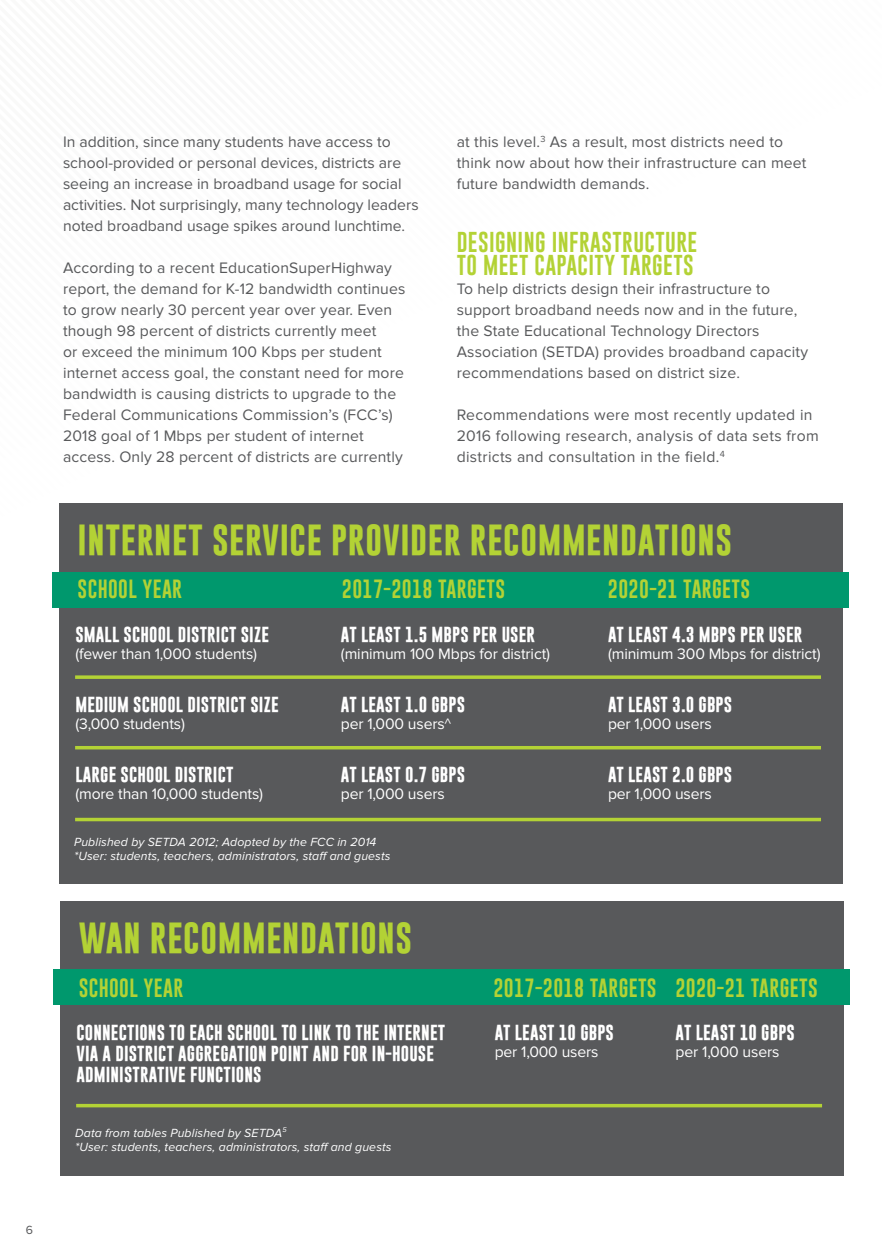
<style>
.page{position:relative;width:882px;height:1260px;background:#fff}
.page>*{position:absolute;margin:0;border:0;box-sizing:border-box;transform-origin:0 0}
.t1{font:700 31.5px "Gobold";letter-spacing:.02em;color:#b3d235}
.t2{font:21px/22.8px "Gobold";letter-spacing:.02em;color:#b3d235}
.t3{font:19.25px "Gobold";letter-spacing:.02em;color:#b3d235}
.t4{font:15.75px/21px "Proxima Nova";letter-spacing:.01em;color:#58595b}
.t5{font:700 15.75px/21px "Gobold";letter-spacing:.01em;color:#fff}
.t6{font:15.75px "Proxima Nova";letter-spacing:-.01em;color:#fff}
.t7{font:italic 12.25px/14px "Proxima Nova";letter-spacing:.01em;color:#fff}
.t8{font:12.25px "Proxima Nova";color:#58595b}
</style>
<div class="page">
<div style="left:59px;top:503px;width:783px;height:380px;background:#58595b"></div>
<div style="left:52px;top:572px;width:797px;height:36px;background:#00986d"></div>
<svg style="left:75px;top:675px;width:746px;height:4px;background:#a7c239"></svg>
<hr style="left:75px;top:746px;width:746px;height:3px;background:#b3d235">
<hr style="left:75px;top:818px;width:746px;height:3px;background:#b3d235">
<div style="left:60px;top:901px;width:784px;height:275px;background:#58595b"></div>
<div style="left:53px;top:969px;width:797px;height:35px;background:#00986d"></div>
<hr style="left:76px;top:1104px;width:746px;height:3px;background:#b3d235">
<p class="t8" style="left:26px;top:1223px;width:9px">6</p>
<p class="t4" style="left:63px;top:131px;width:357px">In addition, since many students have access to school-provided or personal devices, districts are seeing an increase in broadband usage for social activities. Not surprisingly, many technology leaders noted broadband usage spikes around lunchtime.</p>
<p class="t4" style="left:63px;top:257px;width:344px">According to a recent EducationSuperHighway report, the demand for K-12 bandwidth continues to grow nearly 30 percent year over year. Even though 98 percent of districts currently meet<br>or exceed the minimum 100 Kbps per student internet access goal, the constant need for more bandwidth is causing districts to upgrade to the Federal Communications Commission’s (FCC’s)<br>2018 goal of 1 Mbps per student of internet access. Only 28 percent of districts are currently</p>
<p class="t4" style="left:457px;top:131px;width:351px">at this level.<sup>3</sup> As a result, most districts need to think now about how their infrastructure can meet future bandwidth demands.</p>
<h2 class="t2" style="left:457px;top:231px;width:242px">DESIGNING INFRASTRUCTURE<br>TO MEET CAPACITY TARGETS</h2>
<p class="t4" style="left:457px;top:278px;width:353px">To help districts design their infrastructure to support broadband needs now and in the future, the State Educational Technology Directors Association (SETDA) provides broadband capacity recommendations based on district size.</p>
<p class="t4" style="left:457px;top:404px;width:364px">Recommendations were most recently updated in<br>2016 following research, analysis of data sets from districts and consultation in the field.<sup>4</sup></p>
<h1 class="t1" style="left:78px;top:519px;width:656px">INTERNET SERVICE PROVIDER RECOMMENDATIONS</h1>
<p class="t3" style="left:78px;top:577px;width:106px">SCHOOL YEAR</p>
<p class="t3" style="left:342px;top:577px;width:165px">2017-2018 TARGETS</p>
<p class="t3" style="left:608px;top:577px;width:144px">2020-21 TARGETS</p>
<p class="t5" style="left:75px;top:624px;width:195px">SMALL SCHOOL DISTRICT SIZE</p>
<p class="t6" style="left:75px;top:645px;width:183px">(fewer than 1,000 students)</p>
<p class="t5" style="left:75px;top:694px;width:205px">MEDIUM SCHOOL DISTRICT SIZE</p>
<p class="t6" style="left:75px;top:715px;width:111px">(3,000 students)</p>
<p class="t5" style="left:75px;top:764px;width:160px">LARGE SCHOOL DISTRICT</p>
<p class="t6" style="left:75px;top:785px;width:189px">(more than 10,000 students)</p>
<p class="t5" style="left:608px;top:624px;width:196px">AT LEAST 4.3 MBPS PER USER</p>
<p class="t6" style="left:608px;top:645px;width:214px">(minimum 300 Mbps for district)</p>
<p class="t5" style="left:608px;top:694px;width:126px">AT LEAST 3.0 GBPS</p>
<p class="t6" style="left:608px;top:715px;width:105px">per 1,000 users</p>
<p class="t5" style="left:608px;top:764px;width:126px">AT LEAST 2.0 GBPS</p>
<p class="t6" style="left:608px;top:785px;width:105px">per 1,000 users</p>
<p class="t5" style="left:341px;top:624px;width:196px">AT LEAST 1.5 MBPS PER USER</p>
<p class="t6" style="left:341px;top:645px;width:211px">(minimum 100 Mbps for district)</p>
<p class="t5" style="left:341px;top:694px;width:126px">AT LEAST 1.0 GBPS</p>
<p class="t6" style="left:341px;top:715px;width:112px">per 1,000 users^</p>
<p class="t5" style="left:341px;top:764px;width:126px">AT LEAST 0.7 GBPS</p>
<p class="t6" style="left:341px;top:785px;width:105px">per 1,000 users</p>
<p class="t7" style="left:74px;top:836px;width:318px">Published by SETDA 2012; Adopted by the FCC in 2014 *User: students, teachers, administrators, staff and guests</p>
<h1 class="t1" style="left:79px;top:917px;width:335px">WAN RECOMMENDATIONS</h1>
<p class="t3" style="left:79px;top:975px;width:106px">SCHOOL YEAR</p>
<p class="t3" style="left:493px;top:975px;width:326px">2017-2018 TARGETS 2020-21 TARGETS</p>
<p class="t5" style="left:76px;top:1022px;width:370px">CONNECTIONS TO EACH SCHOOL TO LINK TO THE INTERNET<br>VIA A DISTRICT AGGREGATION POINT AND FOR IN-HOUSE<br>ADMINISTRATIVE FUNCTIONS</p>
<p class="t5" style="left:495px;top:1022px;width:121px">AT LEAST 10 GBPS</p>
<p class="t5" style="left:676px;top:1022px;width:121px">AT LEAST 10 GBPS</p>
<p class="t6" style="left:676px;top:1043px;width:105px">per 1,000 users</p>
<p class="t6" style="left:495px;top:1043px;width:105px">per 1,000 users</p>
<p class="t7" style="left:75px;top:1126px;width:318px">Data from tables Published by SETDA<sup>5<br></sup>*User: students, teachers, administrators, staff and guests</p>
</div>
